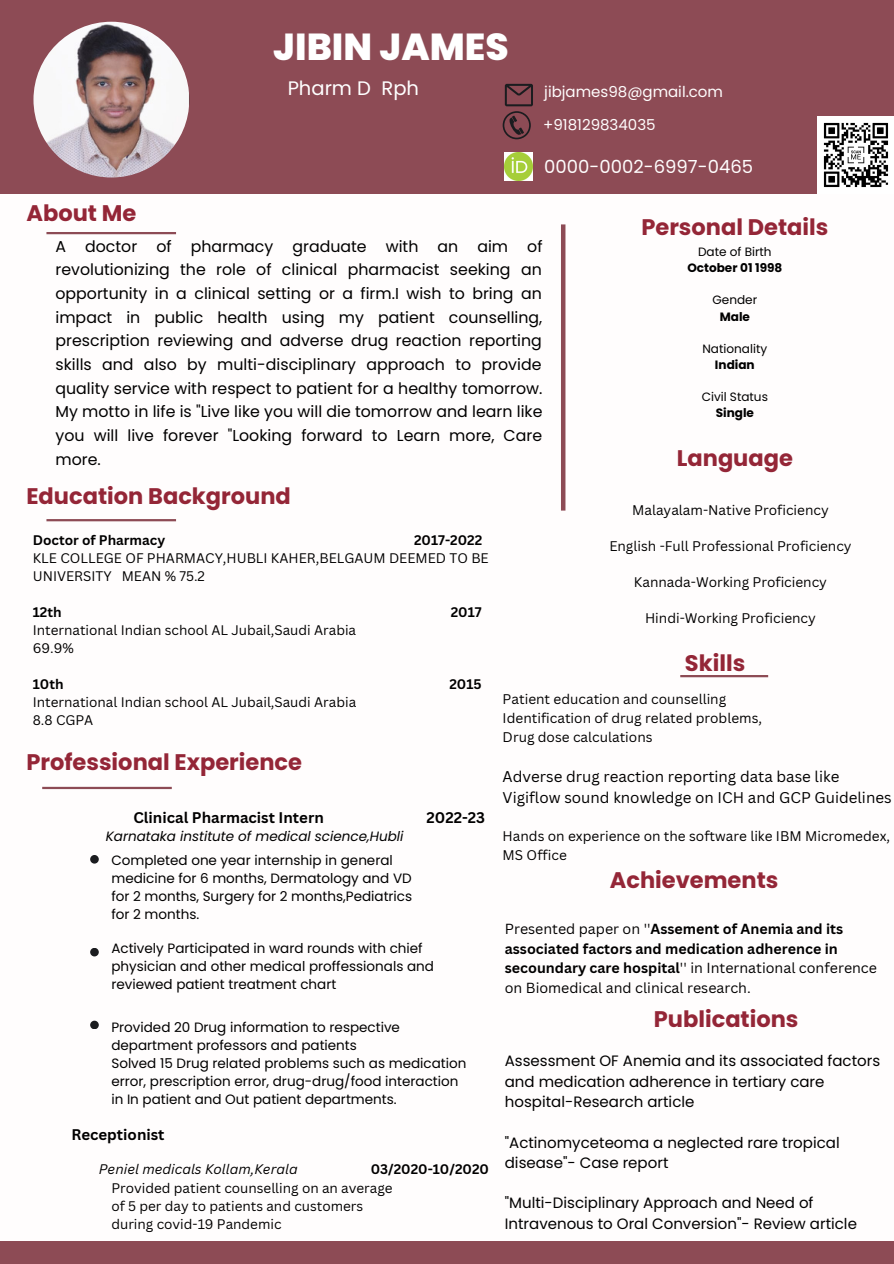
<style>
.page{position:relative;width:894px;height:1264px;background:#fff}
.page>*{position:absolute;margin:0;border:0;box-sizing:border-box;transform-origin:0 0}
.t1{font:800 37.5px "Poppins";color:#fff}
.t2{font:700 22.5px "Poppins";color:#942637}
.t3{font:19.5px "Poppins";color:#fff}
.t4{font:18px "Poppins";color:#fffdfd}
.t5{font:15.75px/23.7px "Poppins";color:#000;text-align:justify}
.t6{font:15.15px/21.1px "Canva Sans";color:#000}
.t7{font:15px/20.2px "Poppins";color:#000}
.t8{font:700 15px "Canva Sans";color:#000}
.t9{font:15px "Poppins";color:#fffdfd}
.t10{font:700 14.25px/19.8px "Canva Sans";color:#000}
.t11{font:13.65px/18.9px "Canva Sans";color:#000}
.t12{font:13.5px/18px "Poppins";color:#000}
.t13{font:13.5px/18px "Canva Sans";color:#000}
.t14{font:700 13.5px "Canva Sans";color:#000}
.t15{font:italic 13.5px "Poppins";color:#000}
.t16{font:italic 13.5px "Canva Sans";color:#000}
.t17{font:12px "Poppins";color:#000}
.t18{font:700 12px "Poppins";color:#000}
.s1{font-weight:400}
</style>
<div class="page">
<div style="left:0;top:0;width:893px;height:193px;background:#8d4b55"></div>
<img style="left:817px;top:116px;width:76px;height:77px">
<div style="left:0;top:1241px;width:893px;height:22px;background:#8d4b55"></div>
<hr style="left:46px;top:232px;width:130px;height:2px;background:#8d4b55">
<hr style="left:680px;top:675px;width:88px;height:2px;background:#8d4b55">
<hr style="left:42px;top:786px;width:130px;height:3px;background:#8d4b55">
<svg style="left:502px;top:84px;width:31px;height:55px"></svg>
<div style="left:90px;top:855px;width:9px;height:8px;background:#1b1c1f;border-radius:50%"></div>
<div style="left:90px;top:947px;width:9px;height:9px;background:#1b1c1f;border-radius:50%"></div>
<svg style="left:90px;top:1020px;width:9px;height:9px"></svg>
<hr style="left:561px;top:224px;width:4px;height:286px;background:#8d4b55">
<hr style="left:46px;top:519px;width:130px;height:2px;background:#8d4b55">
<img style="left:33px;top:22px;width:156px;height:155px;border-radius:50%">
<img style="left:504px;top:153px;width:28px;height:28px">
<p class="t1" style="left:273px;top:21px;width:237px">JIBIN JAMES</p>
<p class="t3" style="left:287px;top:75px;width:133px">Pharm D Rph</p>
<p class="t9" style="left:544px;top:81px;width:180px">jibjames98@gmail.com</p>
<p class="t9" style="left:543px;top:114px;width:114px">+918129834035</p>
<p class="t4" style="left:544px;top:154px;width:210px">0000-0002-6997-0465</p>
<p class="t2" style="left:26px;top:197px;width:111px">About Me</p>
<p class="t2" style="left:641px;top:211px;width:188px">Personal Details</p>
<p class="t17" style="left:697px;top:243px;width:75px">Date of Birth</p>
<p class="t18" style="left:687px;top:260px;width:96px">October 01 1998</p>
<p class="t17" style="left:712px;top:292px;width:46px">Gender</p>
<p class="t18" style="left:719px;top:308px;width:32px">Male</p>
<p class="t17" style="left:702px;top:340px;width:66px">Nationality</p>
<p class="t18" style="left:714px;top:356px;width:41px">Indian</p>
<p class="t17" style="left:701px;top:388px;width:68px">Civil Status</p>
<p class="t18" style="left:715px;top:404px;width:40px">Single</p>
<p class="t5" style="left:55px;top:234px;width:488px">A doctor of pharmacy graduate with an aim of revolutionizing the role of clinical pharmacist seeking an opportunity in a clinical setting or a firm.I wish to bring an impact in public health using my patient counselling, prescription reviewing and adverse drug reaction reporting skills and also by multi-disciplinary approach to provide quality service with respect to patient for a healthy tomorrow.<br>My motto in life is "Live like you will die tomorrow and learn like you will live forever "Looking forward to Learn more, Care more.</p>
<p class="t2" style="left:676px;top:442px;width:118px">Language</p>
<p class="t11" style="left:632px;top:500px;width:198px">Malayalam-Native Proficiency</p>
<p class="t11" style="left:609px;top:536px;width:244px">English -Full Professional Proficiency</p>
<p class="t11" style="left:633px;top:572px;width:194px">Kannada-Working Proficiency</p>
<p class="t11" style="left:644px;top:608px;width:172px">Hindi-Working Proficiency</p>
<p class="t2" style="left:684px;top:647px;width:62px">Skills</p>
<p class="t11" style="left:502px;top:689px;width:225px">Patient education and counselling</p>
<p class="t11" style="left:502px;top:708px;width:261px">Identification of drug related problems,</p>
<p class="t11" style="left:502px;top:727px;width:151px">Drug dose calculations</p>
<p class="t6" style="left:502px;top:765px;width:390px">Adverse drug reaction reporting data base like<br>Vigiflow sound knowledge on ICH and GCP Guidelines</p>
<p class="t11" style="left:502px;top:826px;width:389px">Hands on experience on the software like IBM Micromedex,<br>MS Office</p>
<p class="t2" style="left:26px;top:480px;width:266px">Education Background</p>
<p class="t14" style="left:33px;top:530px;width:134px">Doctor of Pharmacy</p>
<p class="t14" style="left:414px;top:530px;width:70px">2017-2022</p>
<p class="t13" style="left:33px;top:548px;width:457px">KLE COLLEGE OF PHARMACY,HUBLI KAHER,BELGAUM DEEMED TO BE<br>UNIVERSITY MEAN % 75.2</p>
<p class="t14" style="left:33px;top:602px;width:30px">12th</p>
<p class="t14" style="left:450px;top:602px;width:32px">2017</p>
<p class="t13" style="left:33px;top:621px;width:325px">International Indian school AL Jubail,Saudi Arabia</p>
<p class="t13" style="left:33px;top:639px;width:42px">69.9%</p>
<p class="t14" style="left:33px;top:674px;width:32px">10th</p>
<p class="t14" style="left:449px;top:674px;width:34px">2015</p>
<p class="t13" style="left:33px;top:693px;width:325px">International Indian school AL Jubail,Saudi Arabia</p>
<p class="t13" style="left:33px;top:711px;width:62px">8.8 CGPA</p>
<p class="t2" style="left:26px;top:746px;width:277px">Professional Experience</p>
<p class="t8" style="left:133px;top:806px;width:192px">Clinical Pharmacist Intern</p>
<p class="t8" style="left:426px;top:806px;width:60px">2022-23</p>
<p class="t15" style="left:106px;top:826px;width:299px">Karnataka institute of medical science,Hubli</p>
<p class="t12" style="left:111px;top:851px;width:302px">Completed one year internship in general medicine for 6 months, Dermatology and VD for 2 months, Surgery for 2 months,Pediatrics for 2 months.</p>
<p class="t12" style="left:111px;top:939px;width:324px">Actively Participated in ward rounds with chief physician and other medical proffessionals and reviewed patient treatment chart</p>
<p class="t12" style="left:111px;top:1017px;width:290px">Provided 20 Drug information to respective department professors and patients</p>
<p class="t12" style="left:111px;top:1054px;width:356px">Solved 15 Drug related problems such as medication error, prescription error, drug-drug/food interaction in In patient and Out patient departments.</p>
<p class="t2" style="left:609px;top:864px;width:170px">Achievements</p>
<p class="t10" style="left:504px;top:918px;width:373px"><span class="s1">Presented paper on ''</span>Assement of Anemia and its associated factors and medication adherence in secoundary care hospital<span class="s1">'' in International conference on Biomedical and clinical research.</span></p>
<p class="t2" style="left:653px;top:1003px;width:146px">Publications</p>
<p class="t7" style="left:504px;top:1051px;width:377px">Assessment OF Anemia and its associated factors and medication adherence in tertiary care hospital-Research article</p>
<p class="t7" style="left:504px;top:1132px;width:336px">"Actinomyceteoma a neglected rare tropical disease"- Case report</p>
<p class="t7" style="left:504px;top:1192px;width:353px">"Multi-Disciplinary Approach and Need of<br>Intravenous to Oral Conversion"- Review article</p>
<p class="t8" style="left:71px;top:1124px;width:95px">Receptionist</p>
<p class="t16" style="left:99px;top:1159px;width:200px">Peniel medicals Kollam,Kerala</p>
<p class="t14" style="left:370px;top:1159px;width:120px">03/2020-10/2020</p>
<p class="t13" style="left:111px;top:1179px;width:283px">Provided patient counselling on an average of 5 per day to patients and customers during covid-19 Pandemic</p>
</div>
